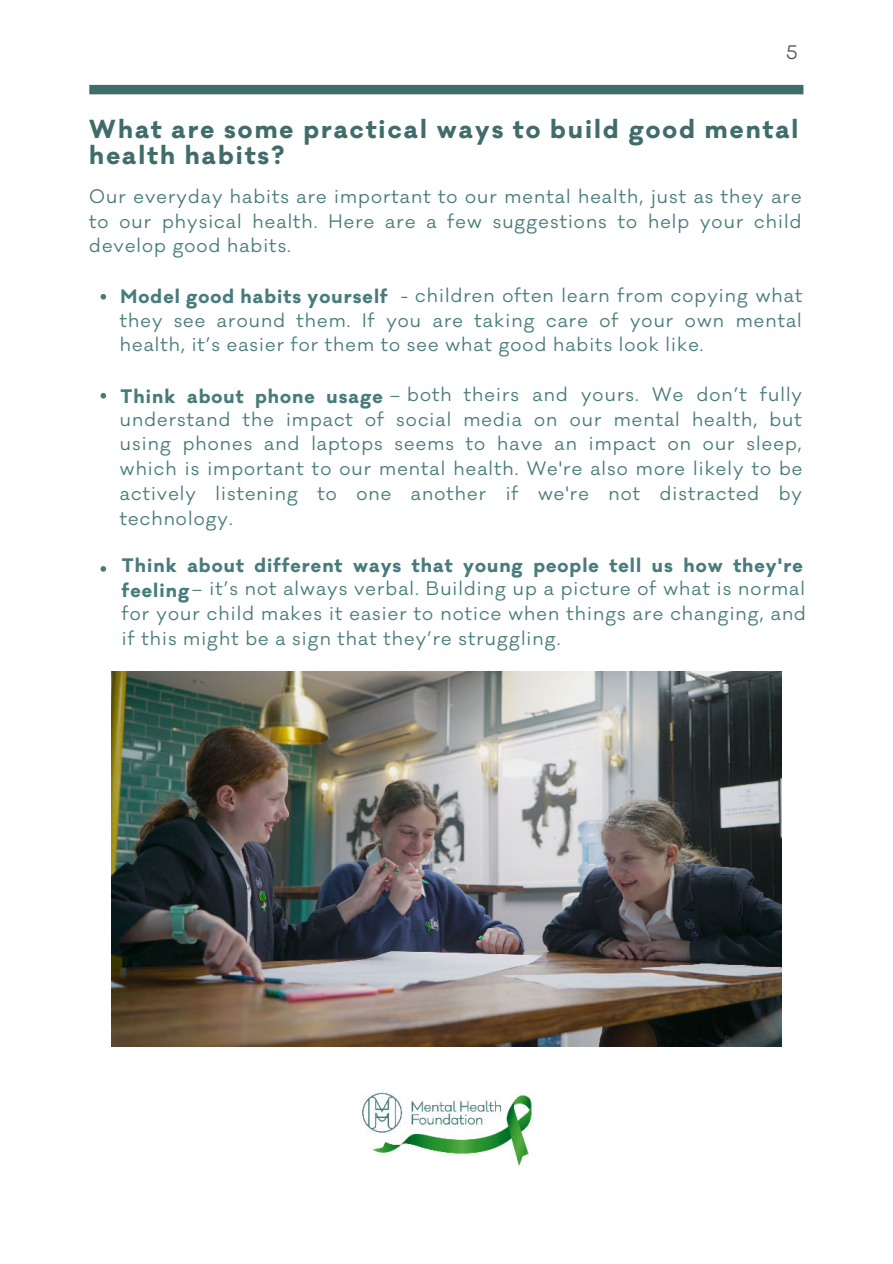
<style>
.page{position:relative;width:893px;height:1264px;background:#fff}
.page>*{position:absolute;margin:0;border:0;box-sizing:border-box;transform-origin:0 0}
.t1{font:700 24px/27px "Galano Classic";letter-spacing:.09em;color:#406c6b}
.t2{font:18px/24.8px "Galano Classic";letter-spacing:.06em;color:#487b7c;text-align:justify}
.t3{font:700 18px/24.8px "Galano Classic";letter-spacing:.06em;color:#487b7c}
.t4{font:18px "Galano Classic";color:#545454}
.s1{font-weight:700}
</style>
<div class="page">
<div style="left:89px;top:85px;width:714px;height:9px;background:#406c6b"></div>
<img style="left:362px;top:1092px;width:172px;height:74px">
<img style="left:112px;top:671px;width:669px;height:375px">
<svg style="left:100px;top:294px;width:6px;height:5px"></svg>
<svg style="left:100px;top:393px;width:6px;height:5px"></svg>
<svg style="left:100px;top:566px;width:6px;height:5px"></svg>
<p class="t4" style="left:786px;top:40px;width:13px">5</p>
<h1 class="t1" style="left:89px;top:115px;width:710px">What are some practical ways to build good mental health habits?</h1>
<p class="t2" style="left:89px;top:184px;width:713px">Our everyday habits are important to our mental health, just as they are to our physical health. Here are a few suggestions to help your child develop good habits.</p>
<p class="t2" style="left:120px;top:283px;width:684px;text-indent:281px">- children often learn from copying what they see around them. If you are taking care of your own mental health, it’s easier for them to see what good habits look like.</p>
<p class="t3" style="left:121px;top:284px;width:268px">Model good habits yourself</p>
<p class="t2" style="left:121px;top:382px;width:682px"><span class="s1">Think about phone usage</span> – both theirs and yours. We don’t fully</p>
<p class="t2" style="left:120px;top:407px;width:684px">understand the impact of social media on our mental health, but using phones and laptops seems to have an impact on our sleep, which is important to our mental health. We're also more likely to be actively listening to one another if we're not distracted by technology.</p>
<p class="t3" style="left:122px;top:553px;width:682px">Think about different ways that young people tell us how they're feeling</p>
<p class="t2" style="left:122px;top:576px;width:685px;text-indent:70px">– it’s not always verbal. Building up a picture of what is normal for your child makes it easier to notice when things are changing, and if this might be a sign that they’re struggling.</p>
</div>
